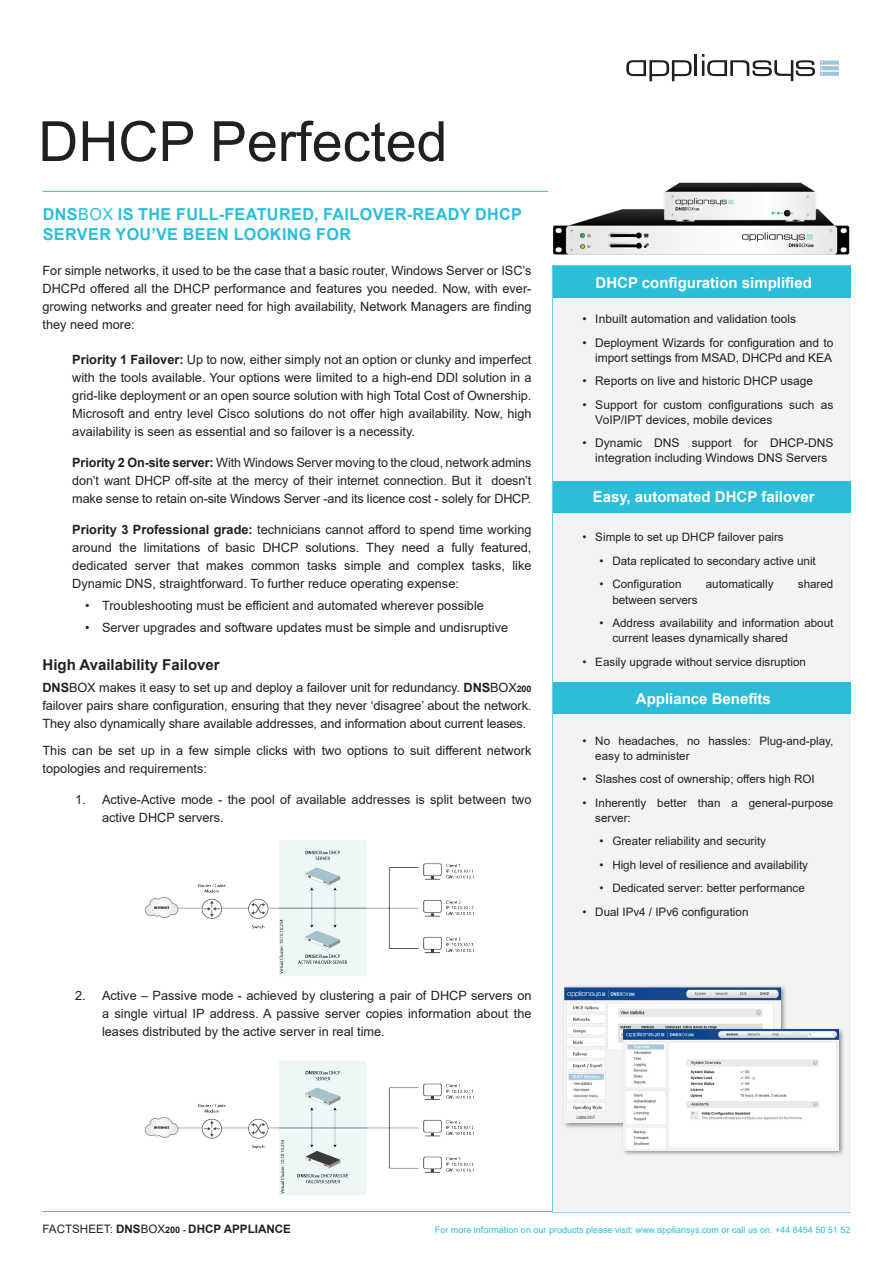
<style>
.page{position:relative;width:893px;height:1263px;background:#fff}
.page>*{position:absolute;margin:0;border:0;box-sizing:border-box;transform-origin:0 0}
.H0{font:55.5px "Arial";color:#231f20}
.t1{font:700 16.5px/19.8px "Arial";letter-spacing:.025em;color:#2cbdd8}
.t2{font:700 15px "Arial";color:#fff}
.t3{font:700 15px "Arial";color:#231f20}
.t4{font:12.75px/18px "Arial";color:#231f20;text-align:justify}
.t5{font:12px/15px "Arial";color:#231f20;text-align:right}
.t6{font:11.7px/15px "Arial";color:#231f20}
.t7{font:700 11.7px "Arial";color:#231f20}
.Contact_Info{font:9px "Arial";color:#2cbdd8}
.s1{font-weight:400}
.s2{font-weight:700}
.s3{font-weight:700;font-size:9px}
.s4{font-size:9px}
</style>
<div class="page">
<div style="left:553px;top:298px;width:297px;height:913px;background:#f2f3f4"></div>
<div style="left:553px;top:266px;width:297px;height:32px;background:#2cbdd8"></div>
<div style="left:553px;top:481px;width:297px;height:32px;background:#2cbdd8"></div>
<div style="left:553px;top:682px;width:297px;height:32px;background:#2cbdd8"></div>
<img style="left:144px;top:840px;width:330px;height:136px">
<img style="left:144px;top:1061px;width:330px;height:134px">
<div style="left:562px;top:984px;width:225px;height:145px;background:#231f20;opacity:.5"></div>
<img style="left:565px;top:987px;width:215px;height:135px">
<div style="left:621px;top:1027px;width:224px;height:130px;background:#231f20;opacity:.5"></div>
<img style="left:623px;top:1030px;width:216px;height:120px">
<img style="left:553px;top:182px;width:297px;height:73px">
<svg style="left:626px;top:60px;width:66px;height:21px"></svg>
<hr style="left:695px;top:54px;width:2px;height:22px;background:#231f20">
<svg style="left:702px;top:54px;width:137px;height:27px"></svg>
<hr style="left:43px;top:191px;width:506px;height:1px;background:#2cbdd8">
<hr style="left:43px;top:1211px;width:510px;height:1px;background:#2cbdd8">
<p class="H0" style="left:38px;top:103px;width:411px">DHCP Perfected</p>
<h1 class="t1" style="left:43px;top:204px;width:481px">DNS<span class="s1">BOX</span> IS THE FULL-FEATURED, FAILOVER-READY DHCP<br>SERVER YOU’VE BEEN LOOKING FOR</h1>
<p class="t4" style="left:43px;top:261px;width:491px">For simple networks, it used to be the case that a basic router, Windows Server or ISC’s DHCPd offered all the DHCP performance and features you needed. Now, with ever&shy;growing networks and greater need for high availability, Network Managers are finding they need more:</p>
<p class="t4" style="left:72px;top:350px;width:461px"><span class="s2">Priority 1 Failover:</span> Up to now, either simply not an option or clunky and imperfect with the tools available. Your options were limited to a high-end DDI solution in a grid-like deployment or an open source solution with high Total Cost of Ownership.<br>Microsoft and entry level Cisco solutions do not offer high availability. Now, high availability is seen as essential and so failover is a necessity.</p>
<p class="t4" style="left:72px;top:453px;width:461px"><span class="s2">Priority 2 On-site server:</span> With Windows Server moving to the cloud, network admins don’t want DHCP off-site at the mercy of their internet connection. But it doesn’t make sense to retain on-site Windows Server -and its licence cost - solely for DHCP.</p>
<p class="t4" style="left:72px;top:520px;width:461px"><span class="s2">Priority 3 Professional grade:</span> technicians cannot afford to spend time working around the limitations of basic DHCP solutions. They need a fully featured, dedicated server that makes common tasks simple and complex tasks, like Dynamic DNS, straightforward. To further reduce operating expense:</p>
<p class="t4" style="left:85px;top:596px;width:400px">• Troubleshooting must be efficient and automated wherever possible</p>
<p class="t4" style="left:85px;top:618px;width:425px">• Server upgrades and software updates must be simple and undisruptive</p>
<p class="t3" style="left:43px;top:654px;width:179px">High Availability Failover</p>
<p class="t4" style="left:43px;top:679px;width:490px"><span class="s2">DNS</span>BOX makes it easy to set up and deploy a failover unit for redundancy. <span class="s2">DNS</span>BOX<span class="s3">200 </span>failover pairs share configuration, ensuring that they never ‘disagree’ about the network.<br>They also dynamically share available addresses, and information about current leases.</p>
<p class="t4" style="left:43px;top:741px;width:490px">This can be set up in a few simple clicks with two options to suit different network topologies and requirements:</p>
<p class="t4" style="left:102px;top:790px;width:431px;text-indent:-27px">1. Active-Active mode - the pool of available addresses is split between two active DHCP servers.</p>
<p class="t4" style="left:102px;top:986px;width:431px;text-indent:-27px">2. Active – Passive mode - achieved by clustering a pair of DHCP servers on a single virtual IP address. A passive server copies information about the leases distributed by the active server in real time.</p>
<h2 class="t2" style="left:595px;top:272px;width:218px">DHCP configuration simplified</h2>
<p class="t5" style="left:583px;top:312px;width:215px">• Inbuilt automation and validation tools</p>
<p class="t5" style="left:583px;top:335px;width:252px">• Deployment Wizards for configuration and to import settings from MSAD, DHCPd and KEA</p>
<p class="t5" style="left:583px;top:374px;width:232px">• Reports on live and historic DHCP usage</p>
<p class="t5" style="left:595px;top:397px;width:240px;text-align:left;text-indent:-13px">• Support for custom configurations such as<br>VoIP/IPT devices, mobile devices</p>
<p class="t5" style="left:583px;top:436px;width:252px;text-align:center">• Dynamic DNS support for DHCP-DNS integration including Windows DNS Servers</p>
<h2 class="t2" style="left:593px;top:487px;width:224px">Easy, automated DHCP failover</h2>
<p class="t6" style="left:583px;top:530px;width:203px">• Simple to set up DHCP failover pairs</p>
<p class="t6" style="left:600px;top:553px;width:218px">• Data replicated to secondary active unit</p>
<p class="t6" style="left:600px;top:577px;width:83px">• Configuration</p>
<p class="t6" style="left:706px;top:577px;width:69px">automatically</p>
<p class="t6" style="left:798px;top:577px;width:37px">shared</p>
<p class="t6" style="left:612px;top:592px;width:87px">between servers</p>
<p class="t6" style="left:612px;top:615px;width:223px;text-indent:-13px">• Address availability and information about current leases dynamically shared</p>
<p class="t6" style="left:583px;top:654px;width:225px">• Easily upgrade without service disruption</p>
<h2 class="t2" style="left:636px;top:688px;width:137px">Appliance Benefits</h2>
<p class="t6" style="left:595px;top:733px;width:240px;text-indent:-13px">• No headaches, no hassles: Plug-and-play, easy to administer</p>
<p class="t6" style="left:583px;top:771px;width:234px">• Slashes cost of ownership; offers high ROI</p>
<p class="t6" style="left:595px;top:795px;width:240px;text-indent:-13px">• Inherently better than a general-purpose server:</p>
<p class="t6" style="left:600px;top:833px;width:168px">• Greater reliability and security</p>
<p class="t6" style="left:600px;top:857px;width:210px">• High level of resilience and availability</p>
<p class="t6" style="left:600px;top:880px;width:207px">• Dedicated server: better performance</p>
<p class="t6" style="left:583px;top:904px;width:167px">• Dual IPv4 / IPv6 configuration</p>
<p class="t7" style="left:43px;top:1221px;width:250px"><span class="s1">FACTSHEET:</span> DNS<span class="s1">BOX</span><span class="s4">200 -</span> DHCP APPLIANCE</p>
<p class="Contact_Info" style="left:435px;top:1224px;width:417px">For more information on our products please visit: www.appliansys.com or call us on: +44 8454 50 51 52</p>
</div>
